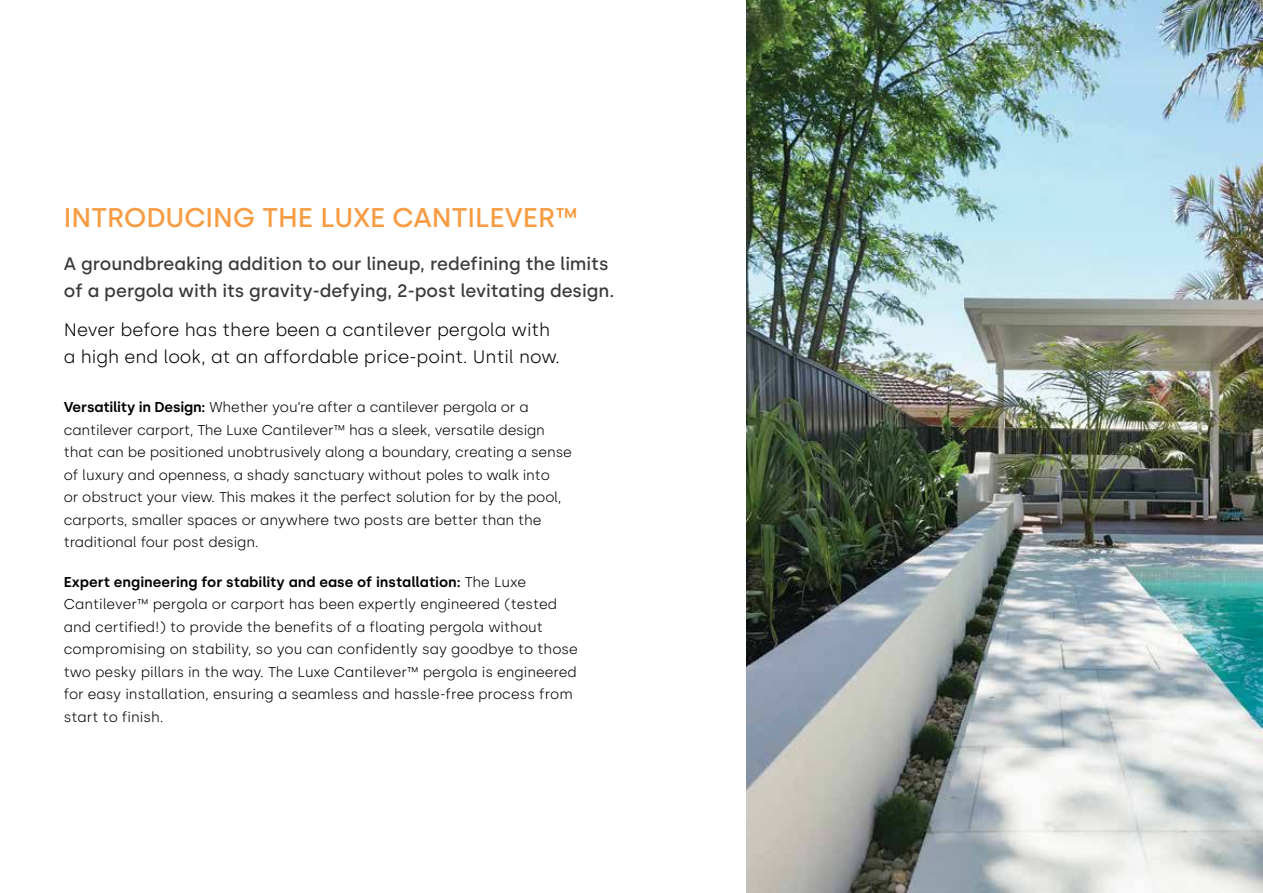
<style>
.page{position:relative;width:1263px;height:893px;background:#fff}
.page>*{position:absolute;margin:0;border:0;box-sizing:border-box;transform-origin:0 0}
.t1{font:500 27px "Silka";color:#f89c43}
.t2{font:500 18px/27px "Silka";color:#393a3c}
.t3{font:300 18px/27px "Silka";color:#000}
.t4{font:300 14.25px/22.5px "Silka";letter-spacing:-.01em;color:#000}
.s1{font-weight:600}
</style>
<div class="page">
<img style="left:746px;top:0;width:517px;height:893px">
<h1 class="t1" style="left:64px;top:201px;width:515px">INTRODUCING THE LUXE CANTILEVER™</h1>
<p class="t2" style="left:64px;top:250px;width:552px">A groundbreaking addition to our lineup, redefining the limits of a pergola with its gravity-defying, 2-post levitating design.</p>
<p class="t3" style="left:64px;top:316px;width:498px">Never before has there been a cantilever pergola with a high end look, at an affordable price-point. Until now.</p>
<p class="t4" style="left:64px;top:396px;width:510px"><span class="s1">Versatility in Design:</span> Whether you’re after a cantilever pergola or a cantilever carport, The Luxe Cantilever™ has a sleek, versatile design that can be positioned unobtrusively along a boundary, creating a sense of luxury and openness, a shady sanctuary without poles to walk into<br>or obstruct your view. This makes it the perfect solution for by the pool, carports, smaller spaces or anywhere two posts are better than the traditional four post design.</p>
<p class="t4" style="left:64px;top:571px;width:516px"><span class="s1">Expert engineering for stability and ease of installation:</span> The Luxe Cantilever™ pergola or carport has been expertly engineered (tested and certified!) to provide the benefits of a floating pergola without compromising on stability, so you can confidently say goodbye to those two pesky pillars in the way. The Luxe Cantilever™ pergola is engineered for easy installation, ensuring a seamless and hassle-free process from start to finish.</p>
</div>
